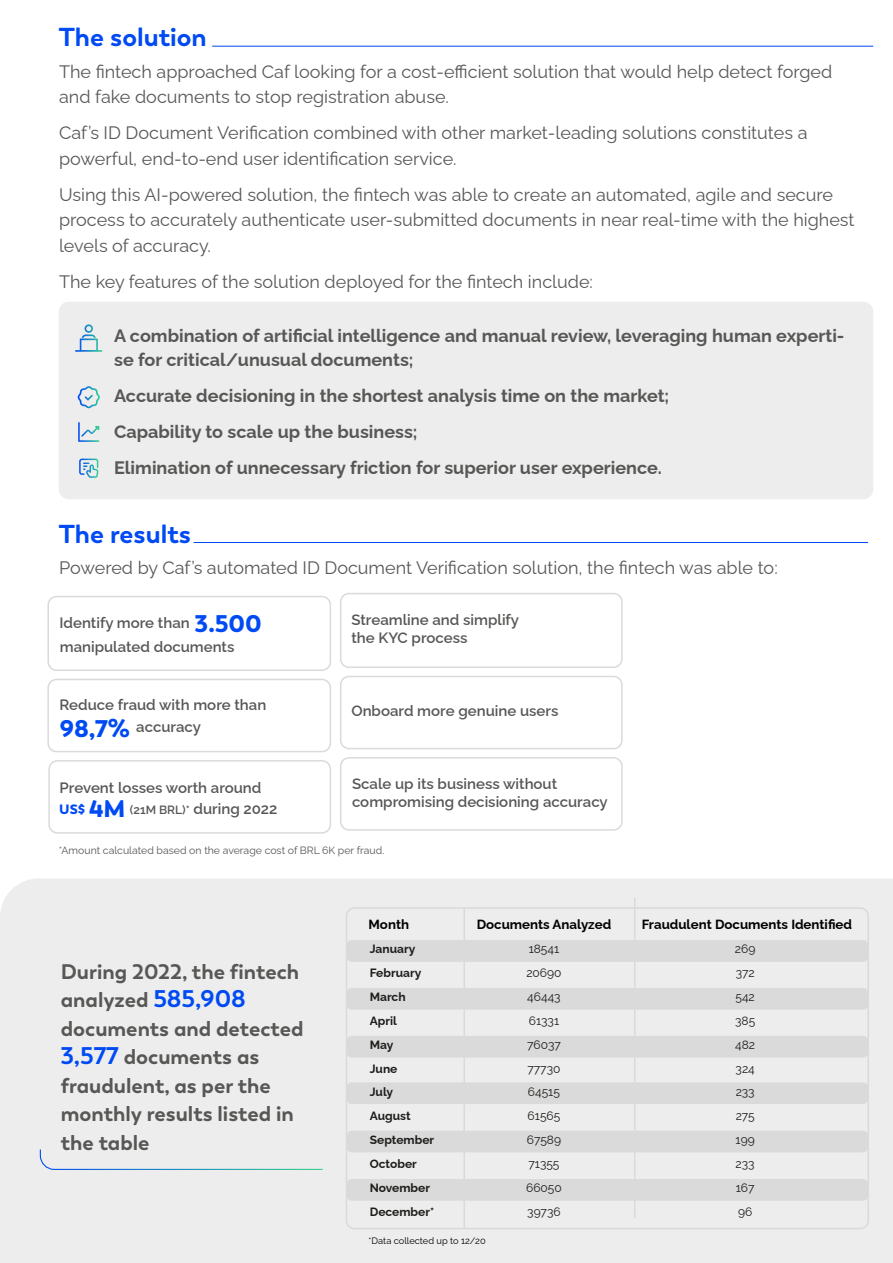
<style>
.page{position:relative;width:893px;height:1263px;background:#fff}
.page>*{position:absolute;margin:0;border:0;box-sizing:border-box;transform-origin:0 0}
.t1{font:700 25.8px "Boston";color:#004af4}
.t2{font:900 24px "Boston";color:#004af4}
.t3{font:700 21px/28.5px "Boston";color:#575756}
.t4{font:18px/25.5px "Raleway";color:#575756}
.t5{font:700 18px/36px "Raleway";color:#575756}
.t6{font:600 15px/18px "Raleway";color:#575756}
.t7{font:900 13.5px "Boston";color:#004af4}
.t8{font:700 13.2px "Raleway";color:#000}
.t9{font:12px/23.9px "Raleway";color:#1d1d1b}
.t10{font:700 12px/23.9px "Raleway";color:#1d1d1b}
.t11{font:10.5px "Raleway";color:#575756}
.t12{font:9.3px "Raleway";color:#000}
.s1{font-size:24px}
.s2{font-size:12px}
.s3{font-size:24px;color:#004af4}
</style>
<div class="page">
<div style="left:0;top:879px;width:893px;height:384px;background:#ededed"></div>
<div style="left:59px;top:302px;width:814px;height:197px;background:#ededed;border-radius:10px"></div>
<div style="left:346px;top:940px;width:522px;height:22px;background:#dadada;border-radius:5px"></div>
<div style="left:346px;top:988px;width:522px;height:22px;background:#dadada;border-radius:5px"></div>
<div style="left:346px;top:1036px;width:522px;height:21px;background:#dadada;border-radius:5px"></div>
<div style="left:346px;top:1082px;width:522px;height:22px;background:#dadada;border-radius:5px"></div>
<div style="left:346px;top:1131px;width:522px;height:21px;background:#dadada;border-radius:5px"></div>
<div style="left:346px;top:1179px;width:522px;height:22px;background:#dadada;border-radius:5px"></div>
<div style="left:346px;top:907px;width:523px;height:322px;border:2px solid #dadada;border-radius:8px"></div>
<svg style="left:75px;top:324px;width:27px;height:28px"></svg>
<svg style="left:77px;top:386px;width:23px;height:22px"></svg>
<svg style="left:78px;top:422px;width:21px;height:20px"></svg>
<svg style="left:79px;top:459px;width:20px;height:19px"></svg>
<div style="left:47px;top:596px;width:284px;height:75px;border:2px solid #dadada;border-radius:8px"></div>
<div style="left:340px;top:593px;width:283px;height:75px;border:2px solid #dadada;border-radius:8px"></div>
<div style="left:340px;top:676px;width:283px;height:73px;border:2px solid #dadada;border-radius:8px"></div>
<div style="left:340px;top:757px;width:283px;height:74px;border:2px solid #dadada;border-radius:8px"></div>
<div style="left:47px;top:679px;width:284px;height:73px;border:2px solid #dadada;border-radius:8px"></div>
<div style="left:48px;top:760px;width:283px;height:74px;border:2px solid #dadada;border-radius:8px"></div>
<hr style="left:212px;top:46px;width:661px;height:1px;background:#004af4">
<hr style="left:194px;top:542px;width:674px;height:1px;background:#004af4">
<svg style="left:39px;top:1149px;width:285px;height:21px;background:#e1e7ea"></svg>
<hr style="left:463px;top:908px;width:2px;height:320px;background:#dadada">
<hr style="left:634px;top:897px;width:1px;height:321px;background:#dadada">
<h1 class="t1" style="left:59px;top:21px;width:149px">The solution</h1>
<p class="t4" style="left:59px;top:57px;width:775px">The fintech approached Caf looking for a cost-efficient solution that would help detect forged and fake documents to stop registration abuse.</p>
<p class="t4" style="left:59px;top:118px;width:750px">Caf’s ID Document Verification combined with other market-leading solutions constitutes a powerful, end-to-end user identification service.</p>
<p class="t4" style="left:59px;top:180px;width:797px">Using this AI-powered solution, the fintech was able to create an automated, agile and secure process to accurately authenticate user-submitted documents in near real-time with the highest levels of accuracy.</p>
<p class="t4" style="left:59px;top:267px;width:535px">The key features of the solution deployed for the fintech include:</p>
<p class="t5" style="left:114px;top:322px;width:732px;line-height:24px">A combination of artificial intelligence and manual review, leveraging human experti&shy;se for critical/unusual documents;</p>
<p class="t5" style="left:114px;top:376px;width:557px">Accurate decisioning in the shortest analysis time on the market;<br>Capability to scale up the business;<br>Elimination of unnecessary friction for superior user experience.</p>
<h1 class="t1" style="left:59px;top:517px;width:134px">The results</h1>
<p class="t4" style="left:59px;top:553px;width:720px">Powered by Caf’s automated ID Document Verification solution, the fintech was able to:</p>
<h2 class="t2" style="left:195px;top:608px;width:68px">3.500</h2>
<p class="t6" style="left:351px;top:609px;width:169px">Streamline and simplify the KYC process</p>
<p class="t6" style="left:60px;top:609px;width:176px;line-height:23.4px">Identify more than manipulated documents</p>
<p class="t6" style="left:60px;top:694px;width:208px">Reduce fraud with more than</p>
<h2 class="t2" style="left:60px;top:713px;width:72px">98,7%</h2>
<p class="t6" style="left:136px;top:716px;width:66px">accuracy</p>
<p class="t6" style="left:60px;top:777px;width:203px">Prevent losses worth around</p>
<p class="t7" style="left:59px;top:801px;width:68px">US$ <span class="s1">4M</span></p>
<p class="t6" style="left:130px;top:797px;width:149px"><span class="s2">(21M BRL)*</span> during 2022</p>
<p class="t6" style="left:351px;top:700px;width:208px">Onboard more genuine users</p>
<p class="t6" style="left:352px;top:773px;width:257px">Scale up its business without compromising decisioning accuracy</p>
<p class="t11" style="left:59px;top:842px;width:327px">*Amount calculated based on the average cost of BRL 6K per fraud.</p>
<p class="t3" style="left:61px;top:957px;width:244px">During 2022, the fintech analyzed <span class="s3">585,908 </span>documents and detected<br><span class="s3">3,577</span> documents as fraudulent, as per the monthly results listed in the table</p>
<p class="t8" style="left:369px;top:914px;width:42px">Month</p>
<p class="t8" style="left:477px;top:914px;width:136px">Documents Analyzed</p>
<p class="t8" style="left:642px;top:914px;width:212px">Fraudulent Documents Identified</p>
<p class="t10" style="left:370px;top:936px;width:66px">January<br>February<br>March<br>April<br>May<br>June<br>July<br>August<br>September<br>October<br>November<br>December*</p>
<p class="t9" style="left:526px;top:936px;width:37px">18541<br>20690<br>46443<br>61331<br>76037<br>77730<br>64515<br>61565<br>67589<br>71355<br>66050<br>39736</p>
<p class="t9" style="left:735px;top:936px;width:22px;text-align:justify">269<br>372<br>542<br>385<br>482<br>324<br>233<br>275<br>199<br>233<br>167<br>96</p>
<p class="t12" style="left:369px;top:1233px;width:119px">*Data collected up to 12/20</p>
</div>
